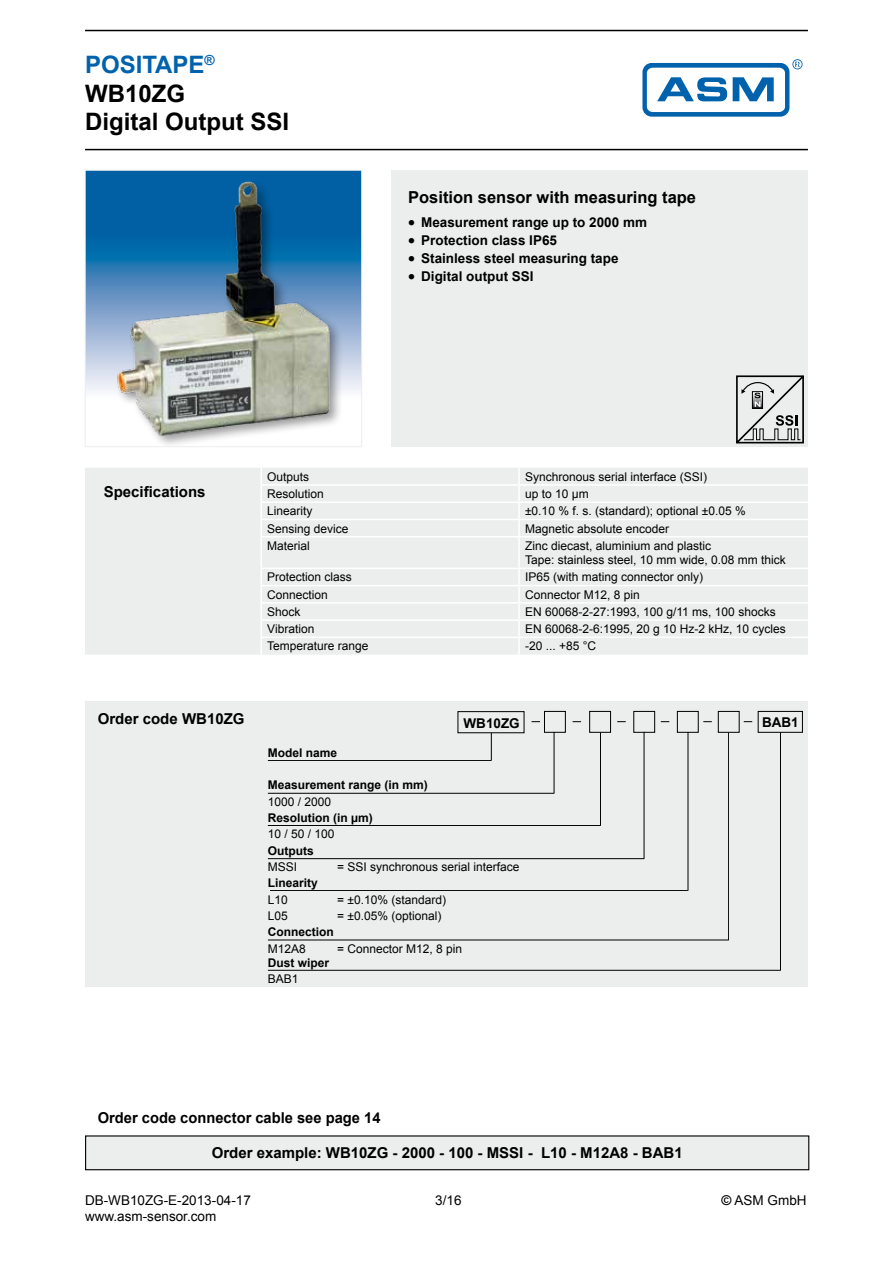
<style>
.page{position:relative;width:893px;height:1263px;background:#fff}
.page>*{position:absolute;margin:0;border:0;box-sizing:border-box;transform-origin:0 0}
.t1{font:700 24px/28.8px "Arial";color:#000}
.t2{font:700 16.5px "Arial";color:#000}
.t3{font:700 15px "Arial";color:#000}
.t4{font:700 13.5px "Arial";color:#000}
.t5{font:13.5px "Arial";color:#000}
.t6{font:12px/14.4px "Arial";color:#000}
.t7{font:700 12px "Arial";color:#000}
.s1{color:#0062ac}
.s2{font-weight:700}
</style>
<div class="page">
<div style="left:642px;top:63px;width:147px;height:54px;background:#0062ac;border-radius:9px"></div>
<div style="left:647px;top:68px;width:138px;height:44px;background:#fff;border-radius:6px"></div>
<svg style="left:733px;top:77px;width:41px;height:24px"></svg>
<svg style="left:657px;top:77px;width:70px;height:24px"></svg>
<svg style="left:792px;top:59px;width:10px;height:10px"></svg>
<hr style="left:85px;top:149px;width:723px;height:1px;background:#000">
<hr style="left:85px;top:30px;width:723px;height:1px;background:#000">
<div style="left:391px;top:170px;width:417px;height:276px;background:#eceded"></div>
<div style="left:85px;top:702px;width:723px;height:285px;background:#eceded"></div>
<svg style="left:736px;top:376px;width:68px;height:68px"></svg>
<div style="left:589px;top:711px;width:22px;height:21px;border:1px solid #000"></div>
<hr style="left:268px;top:760px;width:223px;height:1px;background:#000">
<hr style="left:600px;top:732px;width:1px;height:94px;background:#000">
<div style="left:458px;top:711px;width:66px;height:22px;border:1px solid #000"></div>
<hr style="left:268px;top:793px;width:286px;height:1px;background:#000">
<hr style="left:268px;top:825px;width:332px;height:1px;background:#000">
<hr style="left:688px;top:732px;width:1px;height:159px;background:#000">
<hr style="left:780px;top:732px;width:1px;height:238px;background:#000">
<hr style="left:644px;top:732px;width:1px;height:127px;background:#000">
<div style="left:758px;top:711px;width:45px;height:21px;border:1px solid #000"></div>
<hr style="left:270px;top:890px;width:418px;height:1px;background:#000">
<hr style="left:728px;top:732px;width:1px;height:208px;background:#000">
<hr style="left:268px;top:858px;width:376px;height:1px;background:#000">
<hr style="left:268px;top:970px;width:513px;height:1px;background:#000">
<div style="left:634px;top:711px;width:21px;height:21px;border:1px solid #000"></div>
<svg style="left:491px;top:733px;width:1px;height:27px"></svg>
<div style="left:718px;top:711px;width:21px;height:21px;border:1px solid #000"></div>
<div style="left:677px;top:711px;width:21px;height:21px;border:1px solid #000"></div>
<hr style="left:268px;top:940px;width:461px;height:1px;background:#000">
<div style="left:544px;top:711px;width:22px;height:21px;border:1px solid #000"></div>
<hr style="left:554px;top:732px;width:1px;height:61px;background:#000">
<svg style="left:87px;top:172px;width:273px;height:220px;background:#3981b6"></svg>
<div style="left:115px;top:180px;width:229px;height:267px;background:#000;opacity:.4"></div>
<img style="left:87px;top:179px;width:251px;height:259px">
<div style="left:85px;top:170px;width:277px;height:277px;border:1px solid #eceded"></div>
<div style="left:85px;top:468px;width:723px;height:187px;background:#eceded"></div>
<hr style="left:261px;top:484px;width:258px;height:2px;background:#fff">
<hr style="left:519px;top:484px;width:289px;height:2px;background:#fff">
<hr style="left:261px;top:501px;width:258px;height:2px;background:#fff">
<hr style="left:519px;top:501px;width:289px;height:2px;background:#fff">
<hr style="left:261px;top:519px;width:258px;height:1px;background:#fff">
<svg style="left:261px;top:468px;width:1px;height:68px"></svg>
<hr style="left:519px;top:519px;width:289px;height:1px;background:#fff">
<svg style="left:518px;top:468px;width:2px;height:68px"></svg>
<hr style="left:261px;top:536px;width:258px;height:1px;background:#fff">
<hr style="left:261px;top:537px;width:1px;height:31px;background:#fff">
<hr style="left:519px;top:536px;width:289px;height:1px;background:#fff">
<hr style="left:518px;top:537px;width:2px;height:31px;background:#fff">
<hr style="left:261px;top:568px;width:258px;height:1px;background:#fff">
<hr style="left:519px;top:568px;width:289px;height:1px;background:#fff">
<hr style="left:261px;top:585px;width:258px;height:1px;background:#fff">
<hr style="left:519px;top:585px;width:289px;height:1px;background:#fff">
<hr style="left:261px;top:602px;width:258px;height:2px;background:#fff">
<hr style="left:519px;top:602px;width:289px;height:2px;background:#fff">
<hr style="left:261px;top:619px;width:258px;height:2px;background:#fff">
<hr style="left:519px;top:619px;width:289px;height:2px;background:#fff">
<hr style="left:261px;top:637px;width:258px;height:1px;background:#fff">
<svg style="left:261px;top:569px;width:1px;height:86px"></svg>
<hr style="left:519px;top:637px;width:289px;height:1px;background:#fff">
<svg style="left:518px;top:569px;width:2px;height:86px"></svg>
<div style="left:86px;top:1136px;width:723px;height:34px;background:#eceded"></div>
<div style="left:85px;top:1135px;width:724px;height:35px;border:1px solid #000"></div>
<h1 class="t1" style="left:85px;top:51px;width:206px"><span class="s1">POSITAPE</span><sup>®<br></sup>WB10ZG<br>Digital Output SSI</h1>
<h2 class="t2" style="left:408px;top:186px;width:289px">Position sensor with measuring tape</h2>
<p class="t4" style="left:408px;top:213px;width:240px">• Measurement range up to 2000 mm</p>
<p class="t4" style="left:408px;top:231px;width:150px">• Protection class IP65</p>
<p class="t4" style="left:408px;top:249px;width:212px">• Stainless steel measuring tape</p>
<p class="t4" style="left:408px;top:267px;width:127px">• Digital output SSI</p>
<p class="t3" style="left:104px;top:481px;width:103px">Specifications</p>
<p class="t6" style="left:267px;top:469px;width:44px">Outputs</p>
<p class="t6" style="left:525px;top:469px;width:184px">Synchronous serial interface (SSI)</p>
<p class="t6" style="left:267px;top:487px;width:58px">Resolution</p>
<p class="t6" style="left:525px;top:487px;width:65px">up to 10 µm</p>
<p class="t6" style="left:267px;top:504px;width:47px">Linearity</p>
<p class="t6" style="left:525px;top:504px;width:222px">±0.10 % f. s. (standard); optional ±0.05 %</p>
<p class="t6" style="left:267px;top:521px;width:83px">Sensing device</p>
<p class="t6" style="left:525px;top:521px;width:146px">Magnetic absolute encoder</p>
<p class="t6" style="left:267px;top:538px;width:44px">Material</p>
<p class="t6" style="left:525px;top:538px;width:262px">Zinc diecast, aluminium and plastic<br>Tape: stainless steel, 10 mm wide, 0.08 mm thick</p>
<p class="t6" style="left:267px;top:570px;width:86px">Protection class</p>
<p class="t6" style="left:525px;top:570px;width:180px">IP65 (with mating connector only)</p>
<p class="t6" style="left:267px;top:587px;width:62px">Connection</p>
<p class="t6" style="left:525px;top:587px;width:116px">Connector M12, 8 pin</p>
<p class="t6" style="left:267px;top:605px;width:35px">Shock</p>
<p class="t6" style="left:525px;top:605px;width:252px">EN 60068-2-27:1993, 100 g/11 ms, 100 shocks</p>
<p class="t6" style="left:267px;top:622px;width:49px">Vibration</p>
<p class="t6" style="left:525px;top:622px;width:262px">EN 60068-2-6:1995, 20 g 10 Hz-2 kHz, 10 cycles</p>
<p class="t6" style="left:267px;top:639px;width:103px">Temperature range</p>
<p class="t6" style="left:525px;top:639px;width:73px">-20 ... +85 °C</p>
<p class="t3" style="left:98px;top:709px;width:148px">Order code WB10ZG</p>
<p class="t4" style="left:463px;top:714px;width:58px">WB10ZG</p>
<p class="t4" style="left:762px;top:713px;width:38px">BAB1</p>
<p class="t7" style="left:268px;top:744px;width:71px">Model name</p>
<p class="t7" style="left:268px;top:777px;width:162px">Measurement range (in mm)</p>
<p class="t6" style="left:268px;top:794px;width:65px">1000 / 2000</p>
<p class="t7" style="left:268px;top:810px;width:106px">Resolution (in µm)</p>
<p class="t6" style="left:268px;top:827px;width:68px">10 / 50 / 100</p>
<p class="t7" style="left:268px;top:842px;width:47px">Outputs</p>
<p class="t6" style="left:268px;top:860px;width:31px">MSSI</p>
<p class="t6" style="left:337px;top:860px;width:184px">= SSI synchronous serial interface</p>
<p class="t7" style="left:268px;top:875px;width:52px">Linearity</p>
<p class="t6" style="left:268px;top:892px;width:22px">L10</p>
<p class="t6" style="left:337px;top:892px;width:110px">= ±0.10% (standard)</p>
<p class="t6" style="left:268px;top:909px;width:22px">L05</p>
<p class="t6" style="left:337px;top:909px;width:106px">= ±0.05% (optional)</p>
<p class="t7" style="left:268px;top:924px;width:67px">Connection</p>
<p class="t6" style="left:268px;top:942px;width:40px">M12A8</p>
<p class="t6" style="left:337px;top:942px;width:127px">= Connector M12, 8 pin</p>
<p class="t7" style="left:268px;top:955px;width:63px">Dust wiper</p>
<p class="t6" style="left:268px;top:972px;width:32px">BAB1</p>
<p class="t3" style="left:98px;top:1108px;width:284px">Order code connector cable see page 14</p>
<p class="t3" style="left:212px;top:1143px;width:472px">Order example: WB10ZG - 2000 - 100 - MSSI - L10 - M12A8 - BAB1</p>
<p class="t5" style="left:85px;top:1191px;width:167px">DB-WB10ZG-E-2013-04-17</p>
<p class="t5" style="left:435px;top:1191px;width:28px">3/16</p>
<p class="t5" style="left:722px;top:1191px;width:86px"><span class="s2">©</span> ASM GmbH</p>
<p class="t5" style="left:85px;top:1207px;width:133px">www.asm-sensor.com</p>
</div>
